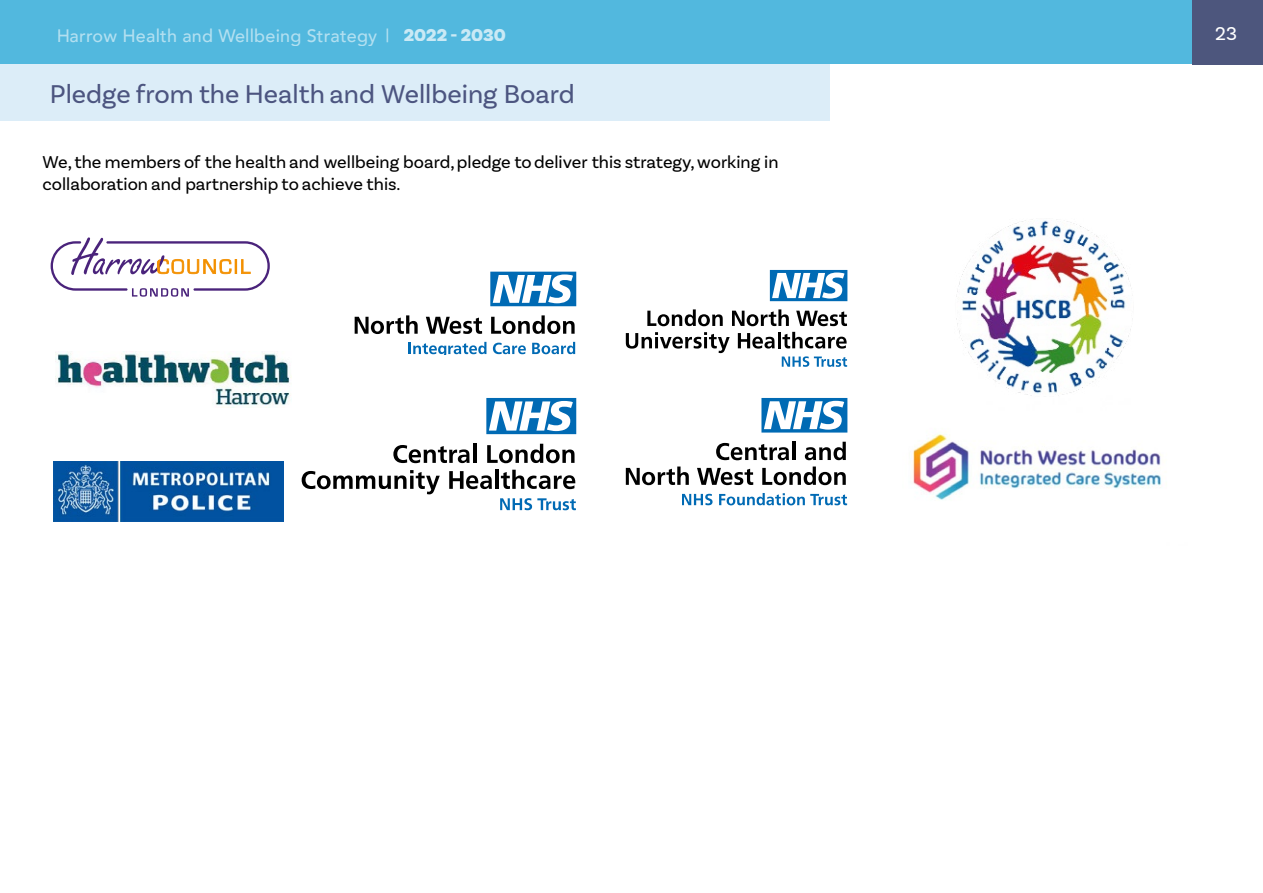
<style>
.page{position:relative;width:1263px;height:893px;background:#fff}
.page>*{position:absolute;margin:0;border:0;box-sizing:border-box;transform-origin:0 0}
.t1{font:27px "Basic Sans";color:#4c5580}
.t2{font:19.5px "Basic Sans";color:#fff}
.t3{font:18px/21.6px "Basic Sans";color:#000}
.t4{font:500 18px "Avenir";letter-spacing:.01em;color:#fff}
.s1{font-family:"Basic Sans W05";font-weight:900}
</style>
<div class="page">
<div style="left:0;top:0;width:1241px;height:64px;background:#52b8de"></div>
<div style="left:1193px;top:0;width:70px;height:64px;background:#4d567d"></div>
<div style="left:0;top:64px;width:830px;height:57px;background:#dcedf8"></div>
<img style="left:56px;top:351px;width:235px;height:55px">
<svg style="left:51px;top:237px;width:219px;height:60px"></svg>
<img style="left:53px;top:462px;width:230px;height:59px">
<svg style="left:490px;top:272px;width:86px;height:34px"></svg>
<svg style="left:355px;top:315px;width:63px;height:19px"></svg>
<svg style="left:426px;top:317px;width:56px;height:17px"></svg>
<svg style="left:491px;top:315px;width:84px;height:19px"></svg>
<svg style="left:409px;top:342px;width:77px;height:13px"></svg>
<svg style="left:493px;top:343px;width:33px;height:11px"></svg>
<svg style="left:532px;top:342px;width:43px;height:12px"></svg>
<svg style="left:770px;top:270px;width:77px;height:31px"></svg>
<svg style="left:647px;top:309px;width:76px;height:17px"></svg>
<svg style="left:732px;top:309px;width:57px;height:17px"></svg>
<svg style="left:796px;top:311px;width:51px;height:15px"></svg>
<svg style="left:626px;top:332px;width:104px;height:21px"></svg>
<svg style="left:738px;top:333px;width:37px;height:16px"></svg>
<hr style="left:777px;top:332px;width:3px;height:16px;background:#000">
<svg style="left:782px;top:332px;width:65px;height:17px"></svg>
<svg style="left:782px;top:356px;width:65px;height:11px"></svg>
<svg style="left:761px;top:398px;width:86px;height:35px"></svg>
<svg style="left:716px;top:443px;width:73px;height:17px"></svg>
<hr style="left:792px;top:442px;width:3px;height:18px;background:#000">
<svg style="left:805px;top:442px;width:41px;height:18px"></svg>
<svg style="left:626px;top:466px;width:63px;height:19px"></svg>
<svg style="left:697px;top:468px;width:56px;height:17px"></svg>
<svg style="left:762px;top:466px;width:84px;height:19px"></svg>
<svg style="left:682px;top:494px;width:30px;height:11px"></svg>
<svg style="left:719px;top:493px;width:128px;height:12px"></svg>
<img style="left:913px;top:434px;width:248px;height:66px">
<svg style="left:486px;top:398px;width:90px;height:36px"></svg>
<svg style="left:393px;top:445px;width:77px;height:18px"></svg>
<hr style="left:473px;top:444px;width:3px;height:19px;background:#000">
<svg style="left:487px;top:444px;width:87px;height:19px"></svg>
<svg style="left:302px;top:470px;width:138px;height:24px"></svg>
<svg style="left:449px;top:471px;width:43px;height:18px"></svg>
<hr style="left:495px;top:470px;width:4px;height:19px;background:#000">
<svg style="left:501px;top:470px;width:74px;height:19px"></svg>
<svg style="left:500px;top:498px;width:76px;height:12px"></svg>
<img style="left:956px;top:219px;width:177px;height:177px">
<p class="t4" style="left:56px;top:20px;width:451px">Harrow Health and Wellbeing Strategy | <span class="s1">2022 - 2030</span></p>
<p class="t2" style="left:1215px;top:22px;width:23px">23</p>
<h1 class="t1" style="left:50px;top:78px;width:526px">Pledge from the Health and Wellbeing Board</h1>
<p class="t3" style="left:43px;top:151px;width:737px">We, the members of the health and wellbeing board, pledge to deliver this strategy, working in collaboration and partnership to achieve this.</p>
</div>
